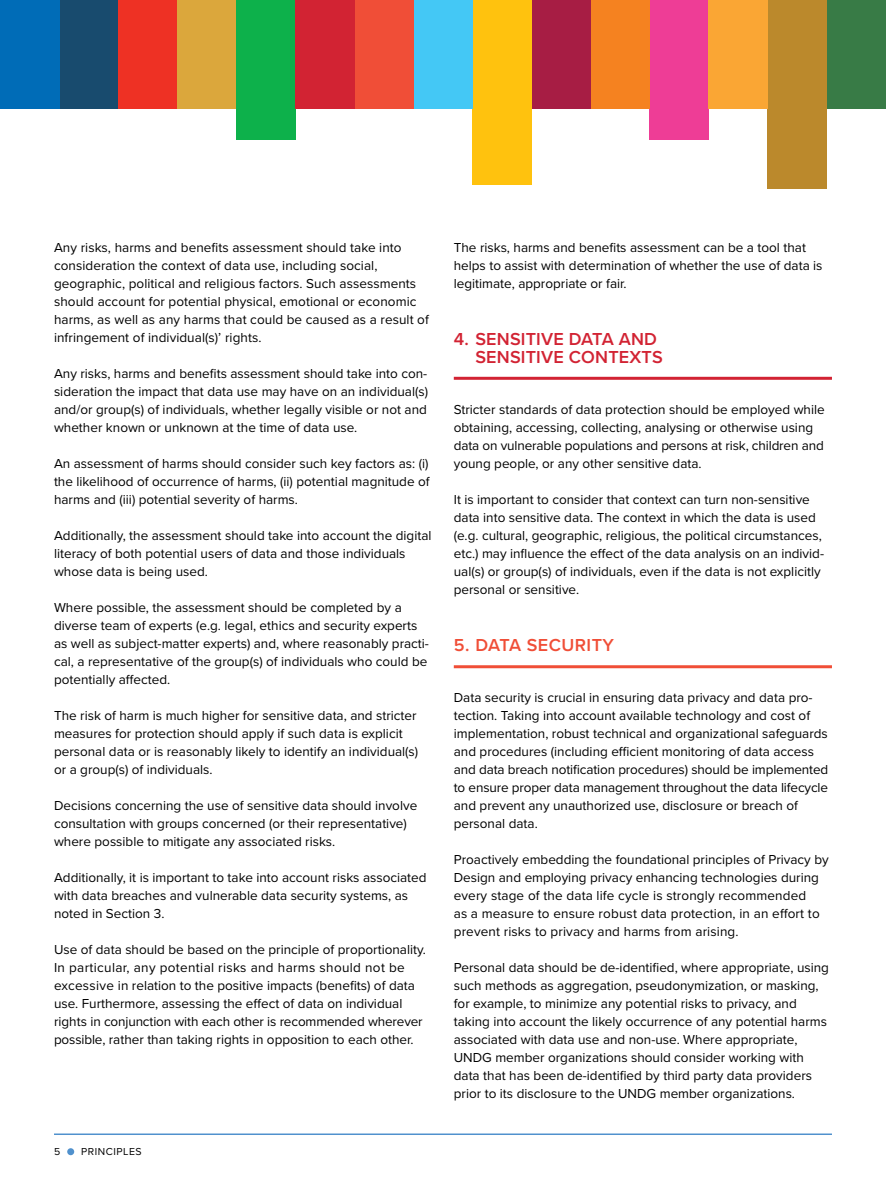
<style>
.page{position:relative;width:886px;height:1188px;background:#fff}
.page>*{position:absolute;margin:0;border:0;box-sizing:border-box;transform-origin:0 0}
.t1{font:600 18px/18px "Proxima Nova";letter-spacing:.01em;color:#d22333}
.t2{font:600 18px "Proxima Nova";letter-spacing:.025em;color:#f04e37}
.t3{font:13.5px/18px "Proxima Nova";color:#000}
.t4{font:10.5px "Proxima Nova";letter-spacing:.05em;color:#000}
</style>
<div class="page">
<hr style="left:454px;top:377px;width:378px;height:3px;background:#d22333">
<hr style="left:454px;top:665px;width:378px;height:3px;background:#f04e37">
<div style="left:649px;top:0;width:59px;height:139px;background:#ee3d96"></div>
<div style="left:590px;top:0;width:59px;height:108px;background:#f58220"></div>
<div style="left:59px;top:0;width:59px;height:108px;background:#184b6e"></div>
<div style="left:531px;top:0;width:59px;height:108px;background:#a71d44"></div>
<div style="left:118px;top:0;width:59px;height:108px;background:#ee3124"></div>
<div style="left:472px;top:0;width:59px;height:184px;background:#ffc20e"></div>
<div style="left:177px;top:0;width:59px;height:108px;background:#dba73c"></div>
<div style="left:413px;top:0;width:59px;height:108px;background:#44c8f5"></div>
<div style="left:236px;top:0;width:59px;height:139px;background:#0db14b"></div>
<div style="left:827px;top:0;width:59px;height:108px;background:#387b46"></div>
<div style="left:0;top:0;width:59px;height:108px;background:#006cb7"></div>
<div style="left:768px;top:0;width:59px;height:189px;background:#bb892c"></div>
<div style="left:354px;top:0;width:59px;height:108px;background:#f04e37"></div>
<div style="left:708px;top:0;width:60px;height:108px;background:#faa634"></div>
<div style="left:295px;top:0;width:59px;height:108px;background:#d22333"></div>
<hr style="left:54px;top:1134px;width:778px;height:1px;background:#5091cd">
<div style="left:67px;top:1148px;width:7px;height:7px;background:#5091cd;border-radius:50%"></div>
<p class="t3" style="left:54px;top:238px;width:376px">Any risks, harms and benefits assessment should take into consideration the context of data use, including social, geographic, political and religious factors. Such assessments should account for potential physical, emotional or economic harms, as well as any harms that could be caused as a result of infringement of individual(s)’ rights.</p>
<p class="t3" style="left:54px;top:364px;width:375px;text-align:justify">Any risks, harms and benefits assessment should take into con&shy;sideration the impact that data use may have on an individual(s) and/or group(s) of individuals, whether legally visible or not and whether known or unknown at the time of data use.</p>
<p class="t3" style="left:54px;top:454px;width:377px;text-align:justify">An assessment of harms should consider such key factors as: (i) the likelihood of occurrence of harms, (ii) potential magnitude of harms and (iii) potential severity of harms.</p>
<p class="t3" style="left:54px;top:526px;width:379px">Additionally, the assessment should take into account the digital literacy of both potential users of data and those individuals whose data is being used.</p>
<p class="t3" style="left:54px;top:598px;width:376px">Where possible, the assessment should be completed by a diverse team of experts (e.g. legal, ethics and security experts as well as subject-matter experts) and, where reasonably practi&shy;cal, a representative of the group(s) of individuals who could be potentially affected.</p>
<p class="t3" style="left:54px;top:706px;width:366px">The risk of harm is much higher for sensitive data, and stricter measures for protection should apply if such data is explicit personal data or is reasonably likely to identify an individual(s) or a group(s) of individuals.</p>
<p class="t3" style="left:54px;top:796px;width:365px">Decisions concerning the use of sensitive data should involve consultation with groups concerned (or their representative) where possible to mitigate any associated risks.</p>
<p class="t3" style="left:54px;top:868px;width:374px">Additionally, it is important to take into account risks associated with data breaches and vulnerable data security systems, as noted in Section 3.</p>
<p class="t3" style="left:54px;top:940px;width:373px">Use of data should be based on the principle of proportionality.<br>In particular, any potential risks and harms should not be excessive in relation to the positive impacts (benefits) of data use. Furthermore, assessing the effect of data on individual rights in conjunction with each other is recommended wherever possible, rather than taking rights in opposition to each other.</p>
<p class="t4" style="left:54px;top:1144px;width:8px">5</p>
<p class="t4" style="left:81px;top:1144px;width:62px">PRINCIPLES</p>
<p class="t3" style="left:454px;top:238px;width:370px">The risks, harms and benefits assessment can be a tool that helps to assist with determination of whether the use of data is legitimate, appropriate or fair.</p>
<h1 class="t1" style="left:475px;top:329px;width:189px;text-indent:-22px">4. SENSITIVE DATA AND<br>SENSITIVE CONTEXTS</h1>
<p class="t3" style="left:454px;top:400px;width:372px">Stricter standards of data protection should be employed while obtaining, accessing, collecting, analysing or otherwise using data on vulnerable populations and persons at risk, children and young people, or any other sensitive data.</p>
<p class="t3" style="left:454px;top:490px;width:372px">It is important to consider that context can turn non-sensitive data into sensitive data. The context in which the data is used (e.g. cultural, geographic, religious, the political circumstances, etc.) may influence the effect of the data analysis on an individ&shy;ual(s) or group(s) of individuals, even if the data is not explicitly personal or sensitive.</p>
<h1 class="t2" style="left:454px;top:632px;width:162px">5. DATA SECURITY</h1>
<p class="t3" style="left:454px;top:688px;width:376px">Data security is crucial in ensuring data privacy and data pro&shy;tection. Taking into account available technology and cost of implementation, robust technical and organizational safeguards and procedures (including efficient monitoring of data access and data breach notification procedures) should be implemented to ensure proper data management throughout the data lifecycle and prevent any unauthorized use, disclosure or breach of personal data.</p>
<p class="t3" style="left:454px;top:850px;width:376px">Proactively embedding the foundational principles of Privacy by Design and employing privacy enhancing technologies during every stage of the data life cycle is strongly recommended<br>as a measure to ensure robust data protection, in an effort to prevent risks to privacy and harms from arising.</p>
<p class="t3" style="left:454px;top:958px;width:377px">Personal data should be de-identified, where appropriate, using such methods as aggregation, pseudonymization, or masking, for example, to minimize any potential risks to privacy, and taking into account the likely occurrence of any potential harms associated with data use and non-use. Where appropriate, UNDG member organizations should consider working with data that has been de-identified by third party data providers prior to its disclosure to the UNDG member organizations.</p>
</div>
